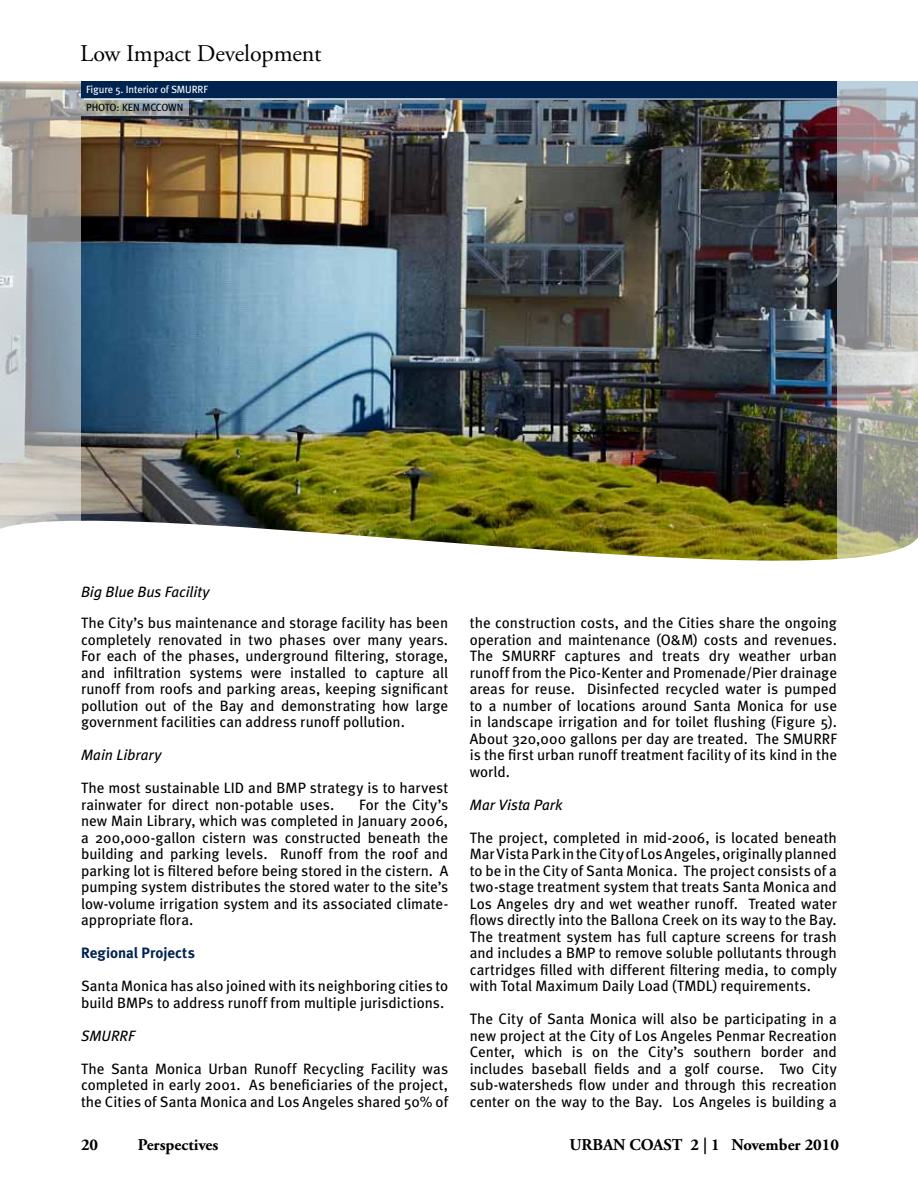
<style>
.page{position:relative;width:918px;height:1188px;background:#fff}
.page>*{position:absolute;margin:0;border:0;box-sizing:border-box;transform-origin:0 0}
.t1{font:24px "Adobe Garamond Pro";letter-spacing:-.005em;color:#000}
.t2{font:700 16.5px "Adobe Garamond Pro";color:#000}
.t3{font:15px/16.5px "Meta";color:#000;text-align:justify}
.t4{font:italic 15px "Meta";color:#000}
.t5{font:700 15px "Meta";letter-spacing:.01em;color:#00234f}
.t6{font:10.5px "Meta";letter-spacing:-.005em;color:#fff}
.t7{font:10.5px "Meta";letter-spacing:-.005em;color:#000}
</style>
<div class="page">
<img style="left:81px;top:100px;width:756px;height:375px">
<img style="left:81px;top:475px;width:756px;height:86px">
<div style="left:81px;top:81px;width:756px;height:18px;background:#00234f"></div>
<svg style="left:0;top:81px;width:81px;height:448px;background:#adb0b0"></svg>
<svg style="left:837px;top:81px;width:81px;height:478px;background:#a7a7a4"></svg>
<svg style="left:81px;top:99px;width:107px;height:17px;background:#a2aaa9"></svg>
<h1 class="t1" style="left:80px;top:39px;width:243px">Low Impact Development</h1>
<p class="t6" style="left:86px;top:83px;width:112px">Figure 5. Interior of SMURRF</p>
<p class="t7" style="left:86px;top:101px;width:99px">Photo: Ken mccown</p>
<p class="t4" style="left:81px;top:583px;width:130px">Big Blue Bus Facility</p>
<p class="t3" style="left:81px;top:615px;width:369px">The City’s bus maintenance and storage facility has been completely renovated in two phases over many years.<br>For each of the phases, underground filtering, storage, and infiltration systems were installed to capture all runoff from roofs and parking areas, keeping significant pollution out of the Bay and demonstrating how large government facilities can address runoff pollution.</p>
<p class="t4" style="left:81px;top:746px;width:82px">Main Library</p>
<p class="t3" style="left:81px;top:780px;width:369px">The most sustainable LID and BMP strategy is to harvest rainwater for direct non-potable uses.</p>
<p class="t3" style="left:81px;top:796px;width:369px;text-indent:278px">For the City’s new Main Library, which was completed in January 2006, a 200,000-gallon cistern was constructed beneath the building and parking levels. Runoff from the roof and parking lot is filtered before being stored in the cistern. A pumping system distributes the stored water to the site’s low-volume irrigation system and its associated climate&shy;appropriate flora.</p>
<p class="t5" style="left:81px;top:944px;width:115px">Regional Projects</p>
<p class="t3" style="left:81px;top:978px;width:369px">Santa Monica has also joined with its neighboring cities to build BMPs to address runoff from multiple jurisdictions.</p>
<p class="t4" style="left:81px;top:1027px;width:55px">SMURRF</p>
<p class="t3" style="left:81px;top:1060px;width:369px">The Santa Monica Urban Runoff Recycling Facility was completed in early 2001. As beneficiaries of the project, the Cities of Santa Monica and Los Angeles shared 50% of</p>
<p class="t2" style="left:81px;top:1135px;width:19px">20</p>
<p class="t2" style="left:138px;top:1135px;width:82px">Perspectives</p>
<p class="t3" style="left:470px;top:615px;width:369px">the construction costs, and the Cities share the ongoing operation and maintenance (O&amp;M) costs and revenues.<br>The SMURRF</p>
<p class="t3" style="left:470px;top:648px;width:369px;text-align:left;text-indent:95px">captures and treats dry weather urban runoff from the Pico-Kenter and Promenade/Pier drainage areas for reuse. Disinfected recycled water is pumped to a number of locations around Santa Monica for use in landscape irrigation and for toilet flushing (Figure 5).<br>About 320,000 gallons per day are treated. The SMURRF<br>is the first urban runoff treatment facility of its kind in the world.</p>
<p class="t4" style="left:470px;top:796px;width:94px">Mar Vista Park</p>
<p class="t3" style="left:470px;top:829px;width:369px">The project, completed in mid-2006, is located beneath Mar Vista Park in the City of Los Angeles, originally planned to be in the City of Santa Monica. The project consists of a two-stage treatment system that treats Santa Monica and Los Angeles dry and wet weather runoff. Treated water flows directly into the Ballona Creek on its way to the Bay.<br>The treatment system has full capture screens for trash and includes a BMP to remove soluble pollutants through cartridges filled with different filtering media, to comply with Total Maximum Daily Load (TM DL) requirements.</p>
<p class="t3" style="left:470px;top:1011px;width:369px">The City of Santa Monica will also be participating in a new project at the City of Los Angeles Penmar Recreation Center, which is on the City’s southern border and includes baseball fields and a golf course. Two City sub-watersheds flow under and through this recreation center on the way to the Bay. Los Angeles is building a</p>
<p class="t2" style="left:569px;top:1135px;width:271px">URBAN COAST 2 | 1 November 2010</p>
</div>
